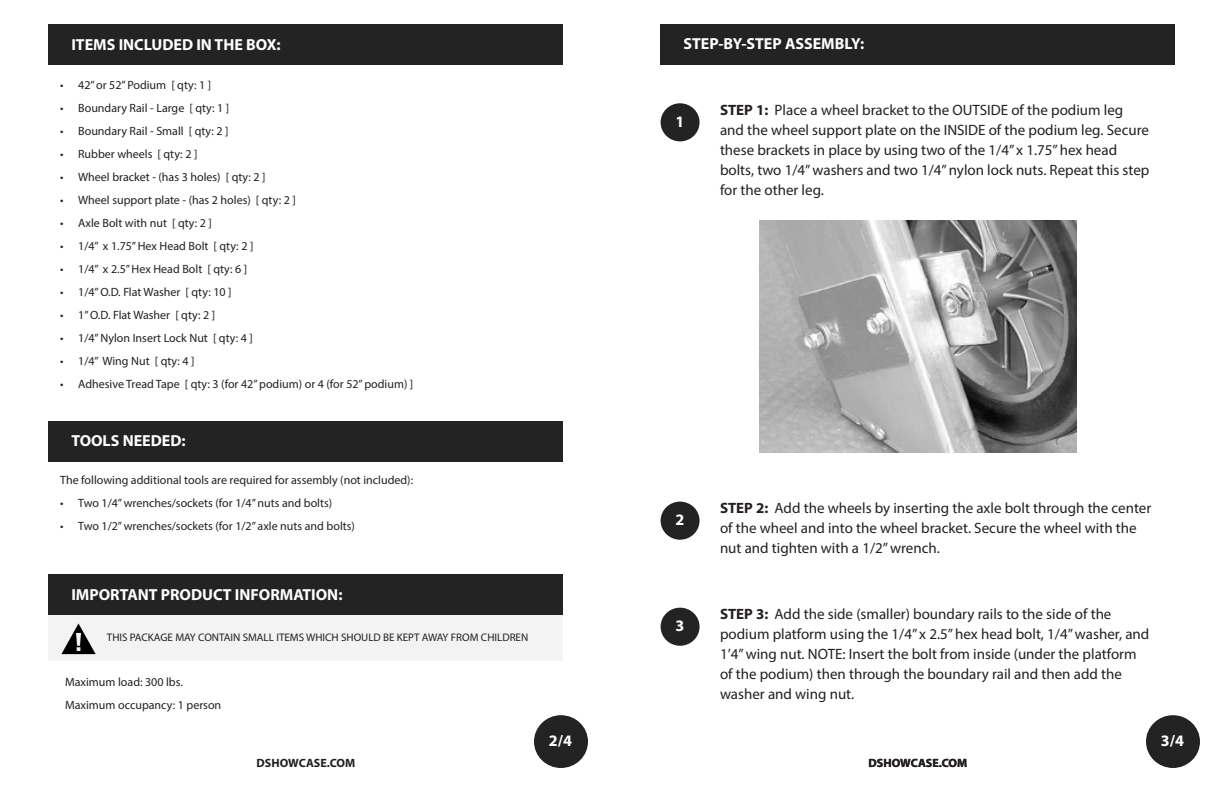
<style>
.page{position:relative;width:1224px;height:792px;background:#fff}
.page>*{position:absolute;margin:0;border:0;box-sizing:border-box;transform-origin:0 0}
.t1{font:700 16px "Myriad Pro";color:#fff}
.t2{font:15px/20px "Myriad Pro";color:#231f20}
.t3{font:12px "Myriad Pro";color:#231f20}
.t4{font:700 12px "Myriad Pro";color:#231f20}
.t5{font:11px "Myriad Pro";color:#231f20}
.s1{font-weight:700}
</style>
<div class="page">
<div style="left:534px;top:715px;width:54px;height:53px;background:#232323;border-radius:50%"></div>
<div style="left:49px;top:615px;width:514px;height:46px;background:#f3f3f3"></div>
<img style="left:61px;top:623px;width:35px;height:32px">
<div style="left:49px;top:421px;width:514px;height:41px;background:#232323"></div>
<div style="left:49px;top:575px;width:514px;height:40px;background:#232323"></div>
<div style="left:49px;top:25px;width:514px;height:40px;background:#232323"></div>
<div style="left:1146px;top:715px;width:54px;height:53px;background:#232323;border-radius:50%"></div>
<div style="left:661px;top:24px;width:514px;height:41px;background:#232323"></div>
<div style="left:661px;top:103px;width:39px;height:38px;background:#232323;border-radius:50%"></div>
<div style="left:661px;top:502px;width:39px;height:38px;background:#232323;border-radius:50%"></div>
<div style="left:661px;top:608px;width:39px;height:38px;background:#232323;border-radius:50%"></div>
<img style="left:760px;top:220px;width:316px;height:232px">
<p class="t1" style="left:71px;top:34px;width:211px">ITEMS INCLUDED IN THE BOX:</p>
<p class="t3" style="left:60px;top:78px;width:153px">• 42” or 52” Podium [ qty: 1 ]</p>
<p class="t3" style="left:60px;top:101px;width:171px">• Boundary Rail - Large [ qty: 1 ]</p>
<p class="t3" style="left:60px;top:124px;width:170px">• Boundary Rail - Small [ qty: 2 ]</p>
<p class="t3" style="left:60px;top:147px;width:139px">• Rubber wheels [ qty: 2 ]</p>
<p class="t3" style="left:60px;top:170px;width:207px">• Wheel bracket - (has 3 holes) [ qty: 2 ]</p>
<p class="t3" style="left:60px;top:193px;width:237px">• Wheel support plate - (has 2 holes) [ qty: 2 ]</p>
<p class="t3" style="left:60px;top:216px;width:153px">• Axle Bolt with nut [ qty: 2 ]</p>
<p class="t3" style="left:60px;top:239px;width:195px">• 1/4” x 1.75” Hex Head Bolt [ qty: 2 ]</p>
<p class="t3" style="left:60px;top:262px;width:189px">• 1/4” x 2.5” Hex Head Bolt [ qty: 6 ]</p>
<p class="t3" style="left:60px;top:285px;width:173px">• 1/4” O.D. Flat Washer [ qty: 10 ]</p>
<p class="t3" style="left:60px;top:308px;width:157px">• 1” O.D. Flat Washer [ qty: 2 ]</p>
<p class="t3" style="left:60px;top:331px;width:194px">• 1/4” Nylon Insert Lock Nut [ qty: 4 ]</p>
<p class="t3" style="left:60px;top:354px;width:136px">• 1/4” Wing Nut [ qty: 4 ]</p>
<p class="t3" style="left:60px;top:377px;width:355px">• Adhesive Tread Tape [ qty: 3 (for 42” podium) or 4 (for 52” podium) ]</p>
<p class="t1" style="left:71px;top:430px;width:116px">TOOLS NEEDED:</p>
<p class="t3" style="left:60px;top:473px;width:355px">The following additional tools are required for assembly (not included):</p>
<p class="t3" style="left:60px;top:496px;width:274px">• Two 1/4” wrenches/sockets (for 1/4” nuts and bolts)</p>
<p class="t3" style="left:60px;top:519px;width:296px">• Two 1/2” wrenches/sockets (for 1/2” axle nuts and bolts)</p>
<p class="t1" style="left:71px;top:584px;width:273px">IMPORTANT PRODUCT INFORMATION:</p>
<p class="t5" style="left:107px;top:630px;width:423px">THIS PACKAGE MAY CONTAIN SMALL ITEMS WHICH SHOULD BE KEPT AWAY FROM CHILDREN</p>
<p class="t3" style="left:65px;top:675px;width:119px">Maximum load: 300 lbs.</p>
<p class="t3" style="left:65px;top:698px;width:158px">Maximum occupancy: 1 person</p>
<p class="t4" style="left:257px;top:755px;width:100px">DSHOWCASE.COM</p>
<p class="t1" style="left:549px;top:730px;width:25px">2/4</p>
<p class="t1" style="left:683px;top:33px;width:182px">STEP-BY-STEP ASSEMBLY:</p>
<p class="t1" style="left:675px;top:111px;width:10px">1</p>
<p class="t2" style="left:720px;top:99px;width:431px"><span class="s1">STEP 1:</span> Place a wheel bracket to the OUTSIDE of the podium leg and the wheel support plate on the INSIDE of the podium leg. Secure these brackets in place by using two of the 1/4” x 1.75” hex head bolts, two 1/4” washers and two 1/4” nylon lock nuts. Repeat this step for the other leg.</p>
<p class="t1" style="left:675px;top:509px;width:10px">2</p>
<p class="t1" style="left:675px;top:615px;width:10px">3</p>
<p class="t2" style="left:720px;top:498px;width:433px"><span class="s1">STEP 2:</span> Add the wheels by inserting the axle bolt through the center of the wheel and into the wheel bracket. Secure the wheel with the nut and tighten with a 1/2” wrench.</p>
<p class="t2" style="left:720px;top:604px;width:431px"><span class="s1">STEP 3:</span> Add the side (smaller) boundary rails to the side of the podium platform using the 1/4” x 2.5” hex head bolt, 1/4” washer, and 1’4” wing nut. NOTE: Insert the bolt from inside (under the platform of the podium) then through the boundary rail and then add the washer and wing nut.</p>
<p class="t4" style="left:869px;top:755px;width:100px">DSHOWCASE.COM</p>
<p class="t1" style="left:1161px;top:730px;width:25px">3/4</p>
</div>
